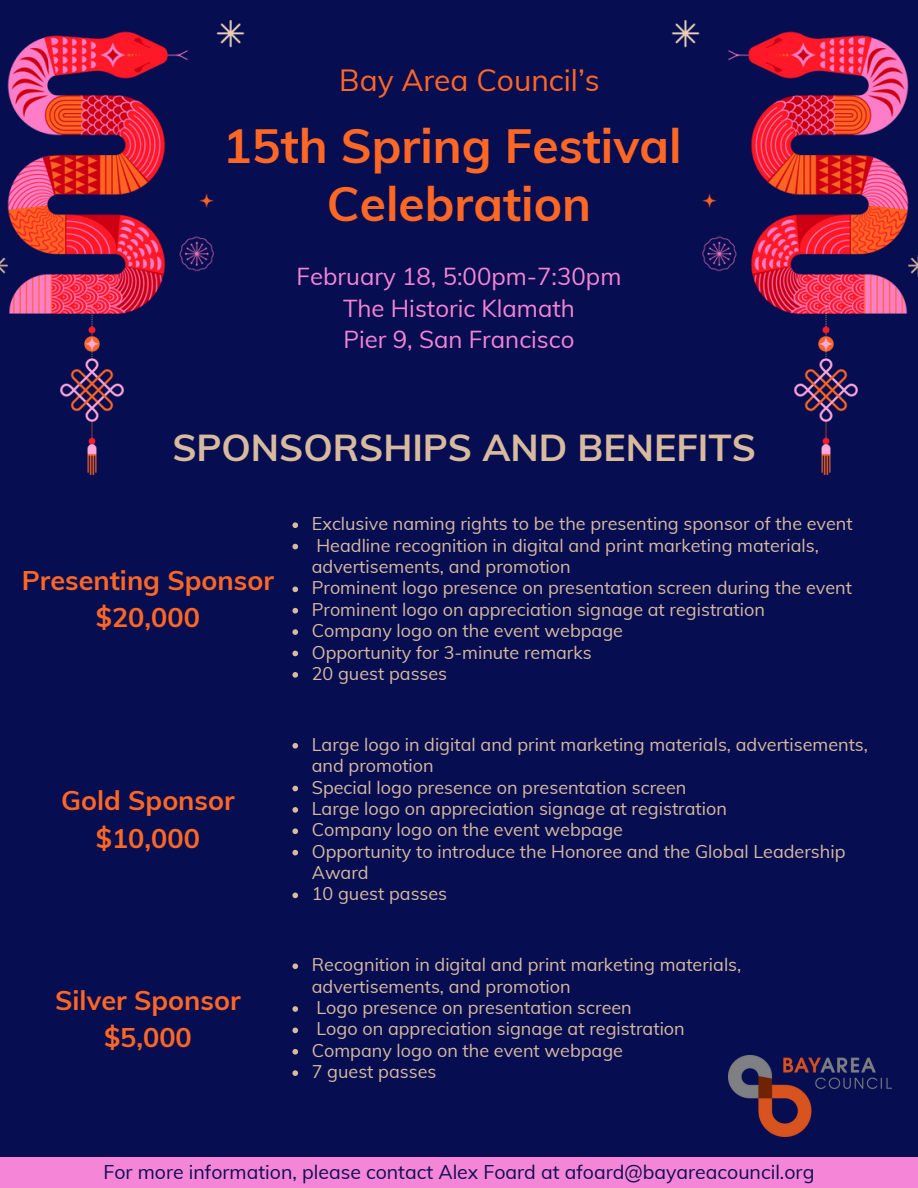
<style>
.page{position:relative;width:918px;height:1188px;background:#060d51}
.page>*{position:absolute;margin:0;border:0;box-sizing:border-box;transform-origin:0 0}
.t1{font:700 48px/57.3px "Muli";color:#ff6724;text-align:center}
.t2{font:700 37.5px "Muli";color:#d8ba9e}
.t3{font:30px "Muli";color:#ff6724}
.t4{font:700 27px/37.2px "Muli";color:#ff6724;text-align:center}
.t5{font:24px/31.5px "Muli";color:#f585d6;text-align:center}
.t6{font:19.5px "Muli";color:#0d0d52}
.t7{font:18px/21.3px "Muli";color:#d8ba9e}
</style>
<div class="page">
<img style="left:0;top:21px;width:245px;height:292px">
<img style="left:671px;top:21px;width:247px;height:292px">
<img style="left:60px;top:306px;width:63px;height:168px">
<img style="left:795px;top:306px;width:63px;height:168px">
<img style="left:728px;top:1056px;width:163px;height:81px">
<svg style="left:292px;top:522px;width:6px;height:6px"></svg>
<svg style="left:292px;top:544px;width:6px;height:5px"></svg>
<svg style="left:292px;top:587px;width:6px;height:5px"></svg>
<svg style="left:292px;top:608px;width:6px;height:6px"></svg>
<svg style="left:292px;top:629px;width:6px;height:6px"></svg>
<svg style="left:292px;top:651px;width:6px;height:5px"></svg>
<svg style="left:292px;top:672px;width:6px;height:6px"></svg>
<svg style="left:292px;top:743px;width:6px;height:6px"></svg>
<svg style="left:292px;top:786px;width:6px;height:5px"></svg>
<svg style="left:292px;top:807px;width:6px;height:6px"></svg>
<svg style="left:292px;top:828px;width:6px;height:6px"></svg>
<svg style="left:292px;top:850px;width:6px;height:5px"></svg>
<svg style="left:292px;top:893px;width:6px;height:5px"></svg>
<div style="left:0;top:1158px;width:918px;height:30px;background:#f585d6"></div>
<svg style="left:292px;top:963px;width:6px;height:6px"></svg>
<svg style="left:292px;top:1006px;width:6px;height:6px"></svg>
<svg style="left:292px;top:1028px;width:6px;height:5px"></svg>
<svg style="left:292px;top:1049px;width:6px;height:6px"></svg>
<svg style="left:292px;top:1070px;width:6px;height:6px"></svg>
<p class="t3" style="left:339px;top:61px;width:262px">Bay Area Council’s</p>
<h3 class="t1" style="left:223px;top:117px;width:460px">15th Spring Festival<br>Celebration</h3>
<p class="t5" style="left:297px;top:260px;width:326px">February 18, 5:00pm-7:30pm<br>The Historic Klamath<br>Pier 9, San Francisco</p>
<p class="t2" style="left:172px;top:423px;width:585px">SPONSORSHIPS AND BENEFITS</p>
<p class="t4" style="left:22px;top:561px;width:254px">Presenting Sponsor $20,000</p>
<h3 class="t4" style="left:61px;top:782px;width:175px">Gold Sponsor $10,000</h3>
<p class="t4" style="left:55px;top:981px;width:187px">Silver Sponsor $5,000</p>
<p class="t7" style="left:312px;top:513px;width:543px">Exclusive naming rights to be the presenting sponsor of the event</p>
<h4 class="t7" style="left:312px;top:534px;width:509px">Headline recognition in digital and print marketing materials, advertisements, and promotion</h4>
<h1 class="t7" style="left:312px;top:577px;width:542px">Prominent logo presence on presentation screen during the event</h1>
<h5 class="t7" style="left:312px;top:598px;width:455px">Prominent logo on appreciation signage at registration</h5>
<p class="t7" style="left:312px;top:620px;width:313px">Company logo on the event webpage</p>
<p class="t7" style="left:312px;top:641px;width:281px">Opportunity for 3-minute remarks</p>
<h2 class="t7" style="left:312px;top:662px;width:137px">20 guest passes</h2>
<h3 class="t7" style="left:312px;top:733px;width:558px">Large logo in digital and print marketing materials, advertisements, and promotion</h3>
<p class="t7" style="left:312px;top:776px;width:376px">Special logo presence on presentation screen</p>
<p class="t7" style="left:312px;top:798px;width:417px">Large logo on appreciation signage at registration</p>
<p class="t7" style="left:312px;top:819px;width:313px">Company logo on the event webpage</p>
<p class="t7" style="left:312px;top:840px;width:535px">Opportunity to introduce the Honoree and the Global Leadership<br>Award</p>
<p class="t7" style="left:312px;top:883px;width:137px">10 guest passes</p>
<p class="t7" style="left:312px;top:954px;width:431px">Recognition in digital and print marketing materials, advertisements, and promotion</p>
<p class="t7" style="left:317px;top:997px;width:317px">Logo presence on presentation screen</p>
<p class="t7" style="left:317px;top:1018px;width:370px">Logo on appreciation signage at registration</p>
<p class="t7" style="left:312px;top:1039px;width:313px">Company logo on the event webpage</p>
<p class="t7" style="left:312px;top:1061px;width:126px">7 guest passes</p>
<p class="t6" style="left:104px;top:1159px;width:712px">For more information, please contact Alex Foard at afoard@bayareacouncil.org</p>
</div>
